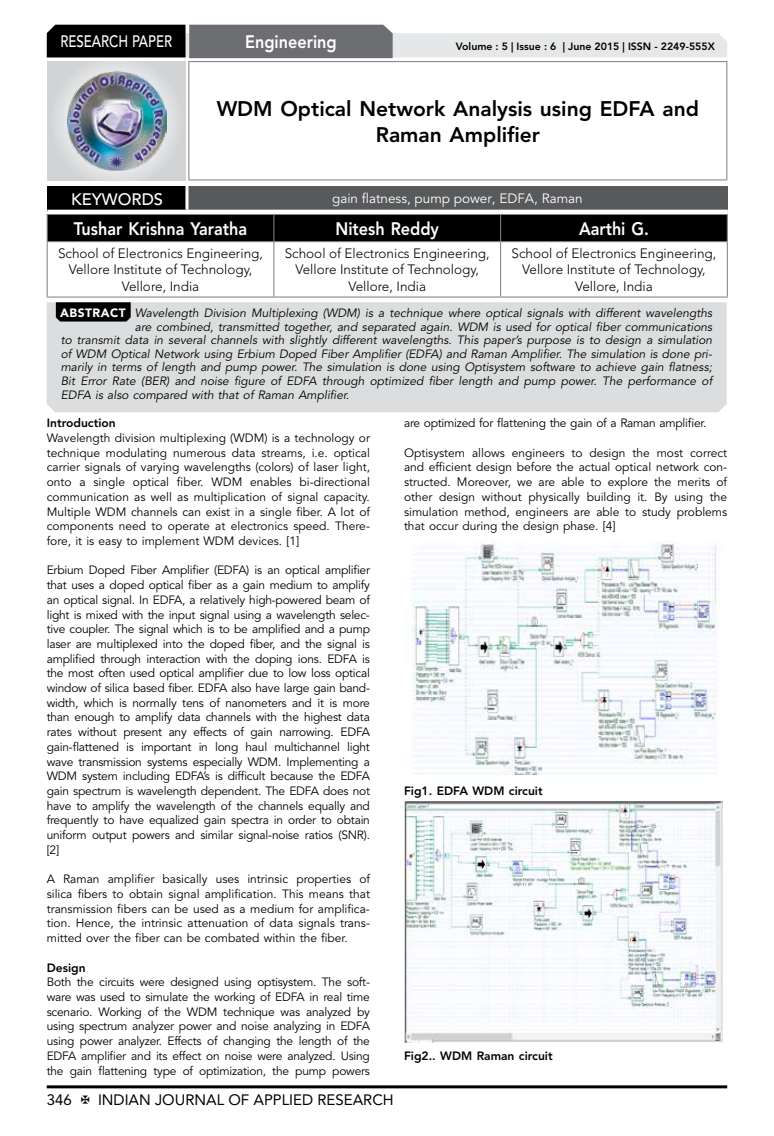
<style>
.page{position:relative;width:774px;height:1136px;background:#fff}
.page>*{position:absolute;margin:0;border:0;box-sizing:border-box;transform-origin:0 0}
.t1{font:800 21px/26.2px "Avenir LT Std";color:#000;text-align:center}
.t2{font:800 18px "Avenir LT Std";color:#fff;scale:.9 1}
.t3{font:500 16.5px "Avenir LT Std";color:#fff;scale:.8 1}
.t4{font:500 16.5px "Avenir LT Std";color:#fff}
.t5{font:15px "Avenir LT Std";color:#000}
.t6{font:300 13.5px/16.2px "Avenir LT Std";color:#000;text-align:center}
.t7{font:13.5px "Avenir LT Std";color:#fff}
.t8{font:12px/14.7px "Avenir LT Std";letter-spacing:-.02em;color:#000;text-align:justify}
.t9{font:italic 12px "Avenir LT Std";color:#000}
.t10{font:800 12px "Avenir LT Std";color:#000}
.t11{font:800 10.5px "Avenir LT Std";color:#000}
.s1{font-weight:900;font-style:normal;color:#fff}
</style>
<div class="page">
<hr style="left:47px;top:1085px;width:680px;height:3px;background:#000">
<div style="left:48px;top:62px;width:137px;height:118px;background:linear-gradient(to right,#d9dadb,#d9dadb)"></div>
<img style="left:68px;top:71px;width:99px;height:100px">
<svg style="left:47px;top:25px;width:680px;height:33px;background:#979899"></svg>
<hr style="left:188px;top:61px;width:539px;height:1px;background:#808285">
<hr style="left:188px;top:62px;width:1px;height:117px;background:#808285">
<hr style="left:726px;top:62px;width:1px;height:117px;background:#808285">
<hr style="left:188px;top:179px;width:539px;height:1px;background:#808285">
<div style="left:47px;top:214px;width:681px;height:27px;background:#000"></div>
<hr style="left:47px;top:241px;width:227px;height:1px;background:#808285">
<hr style="left:47px;top:242px;width:1px;height:54px;background:#808285">
<hr style="left:274px;top:241px;width:227px;height:1px;background:#808285">
<hr style="left:273px;top:242px;width:1px;height:54px;background:#808285">
<hr style="left:501px;top:241px;width:227px;height:1px;background:#808285">
<hr style="left:500px;top:242px;width:1px;height:54px;background:#808285">
<hr style="left:727px;top:242px;width:1px;height:54px;background:#808285">
<hr style="left:47px;top:296px;width:227px;height:1px;background:#808285">
<hr style="left:274px;top:296px;width:227px;height:1px;background:#808285">
<hr style="left:501px;top:296px;width:227px;height:1px;background:#808285">
<div style="left:47px;top:186px;width:140px;height:25px;background:#000"></div>
<div style="left:187px;top:186px;width:541px;height:25px;background:#58595b"></div>
<hr style="left:185px;top:186px;width:3px;height:24px;background:#fff">
<hr style="left:47px;top:210px;width:140px;height:3px;background:#fff">
<hr style="left:187px;top:210px;width:541px;height:3px;background:#fff">
<div style="left:47px;top:302px;width:680px;height:110px;background:#dcddde"></div>
<svg style="left:56px;top:302px;width:75px;height:19px"></svg>
<img style="left:412px;top:540px;width:305px;height:234px">
<img style="left:404px;top:801px;width:319px;height:240px">
<h3 class="t3" style="left:60px;top:32px;width:139px">RESEARCH PAPER</h3>
<h2 class="t2" style="left:245px;top:31px;width:103px">Engineering</h2>
<p class="t11" style="left:456px;top:41px;width:261px">Volume : 5 | Issue : 6 | June 2015 | ISSN - 2249-555X</p>
<h1 class="t1" style="left:217px;top:95px;width:484px">WDM Optical Network Analysis using EDFA and<br>Raman Amplifier</h1>
<h3 class="t4" style="left:71px;top:189px;width:94px">KEYWORDS</h3>
<p class="t7" style="left:332px;top:190px;width:252px">gain flatness, pump power, EDFA, Raman</p>
<h2 class="t2" style="left:74px;top:218px;width:194px">Tushar Krishna Yaratha</h2>
<h2 class="t2" style="left:335px;top:218px;width:117px">Nitesh Reddy</h2>
<h2 class="t2" style="left:579px;top:218px;width:79px">Aarthi G.</h2>
<p class="t6" style="left:58px;top:245px;width:206px">School of Electronics Engineering,<br>Vellore Institute of Technology,<br>Vellore, India</p>
<p class="t6" style="left:285px;top:245px;width:206px">School of Electronics Engineering,<br>Vellore Institute of Technology,<br>Vellore, India</p>
<p class="t6" style="left:511px;top:245px;width:206px">School of Electronics Engineering,<br>Vellore Institute of Technology,<br>Vellore, India</p>
<p class="t9" style="left:60px;top:306px;width:653px"><span class="s1">ABSTRACT</span> Wavelength Division Multiplexing (WDM) is a technique where optical signals with different wavelengths</p>
<p class="t9" style="left:135px;top:320px;width:579px">are combined, transmitted together, and separated again. WDM is used for optical fiber communications</p>
<p class="t9" style="left:61px;top:333px;width:653px">to transmit data in several channels with slightly different wavelengths. This paper’s purpose is to design a simulation</p>
<p class="t9" style="left:61px;top:347px;width:653px">of WDM Optical Network using Erbium Doped Fiber Amplifier (EDFA) and Raman Amplifier. The simulation is done pri-</p>
<p class="t9" style="left:61px;top:360px;width:653px">marily in terms of length and pump power. The simulation is done using Optisystem software to achieve gain flatness;</p>
<p class="t9" style="left:61px;top:374px;width:653px">Bit Error Rate (BER) and noise figure of EDFA through optimized fiber length and pump power. The performance of</p>
<p class="t9" style="left:61px;top:387px;width:290px">EDFA is also compared with that of Raman Amplifier.</p>
<p class="t10" style="left:47px;top:416px;width:70px">Introduction</p>
<p class="t8" style="left:47px;top:431px;width:325px">Wavelength division multiplexing (WDM) is a technology or technique modulating numerous data streams, i.e. optical carrier signals of varying wavelengths (colors) of laser light, onto a single optical fiber. WDM enables bi-directional communication as well as multiplication of signal capacity.<br>Multiple WDM channels can exist in a single fiber. A lot of components need to operate at electronics speed. There&shy;fore, it is easy to implement WDM devices. [1]</p>
<p class="t8" style="left:47px;top:563px;width:325px">Erbium Doped Fiber Amplifier (EDFA) is an optical amplifier that uses a doped optical fiber as a gain medium to amplify an optical signal. In EDFA, a relatively high-powered beam of light is mixed with the input signal using a wavelength selec&shy;tive coupler. The signal which is to be amplified and a pump laser are multiplexed into the doped fiber, and the signal is amplified through interaction with the doping ions. EDFA is the most often used optical amplifier due to low loss optical window of silica based fiber. EDFA also have large gain band&shy;width, which is normally tens of nanometers and it is more than enough to amplify data channels with the highest data rates without present any effects of gain narrowing. EDFA gain-flattened is important in long haul multichannel light wave transmission systems especially WDM. Implementing a WDM system including EDFA’s is difficult because the EDFA gain spectrum is wavelength dependent. The EDFA does not have to amplify the wavelength of the channels equally and frequently to have equalized gain spectra in order to obtain uniform output powers and similar signal-noise ratios (SNR). [2]</p>
<p class="t8" style="left:47px;top:872px;width:325px">A Raman amplifier basically uses intrinsic properties of silica fibers to obtain signal amplification. This means that transmission fibers can be used as a medium for amplifica&shy;tion. Hence, the intrinsic attenuation of data signals trans&shy;mitted over the fiber can be combated within the fiber.</p>
<p class="t10" style="left:47px;top:960px;width:40px">Design</p>
<p class="t8" style="left:47px;top:974px;width:325px">Both the circuits were designed using optisystem. The soft&shy;ware was used to simulate the working of EDFA in real time scenario. Working of the WDM technique was analyzed by using spectrum analyzer power and noise analyzing in EDFA using power analyzer. Effects of changing the length of the EDFA amplifier and its effect on noise were analyzed. Using the gain flattening type of optimization, the pump powers</p>
<p class="t8" style="left:404px;top:416px;width:304px">are optimized for flattening the gain of a Raman amplifier.</p>
<p class="t8" style="left:404px;top:445px;width:325px">Optisystem allows engineers to design the most correct and efficient design before the actual optical network con&shy;structed. Moreover, we are able to explore the merits of other design without physically building it. By using the simulation method, engineers are able to study problems that occur during the design phase. [4]</p>
<p class="t10" style="left:404px;top:783px;width:140px">Fig1. EDFA WDM circuit</p>
<p class="t10" style="left:404px;top:1048px;width:150px">Fig2.. WDM Raman circuit</p>
<p class="t5" style="left:47px;top:1090px;width:27px">346</p>
<p class="t5" style="left:98px;top:1090px;width:297px">INDIAN JOURNAL OF APPLIED RESEARCH</p>
</div>
